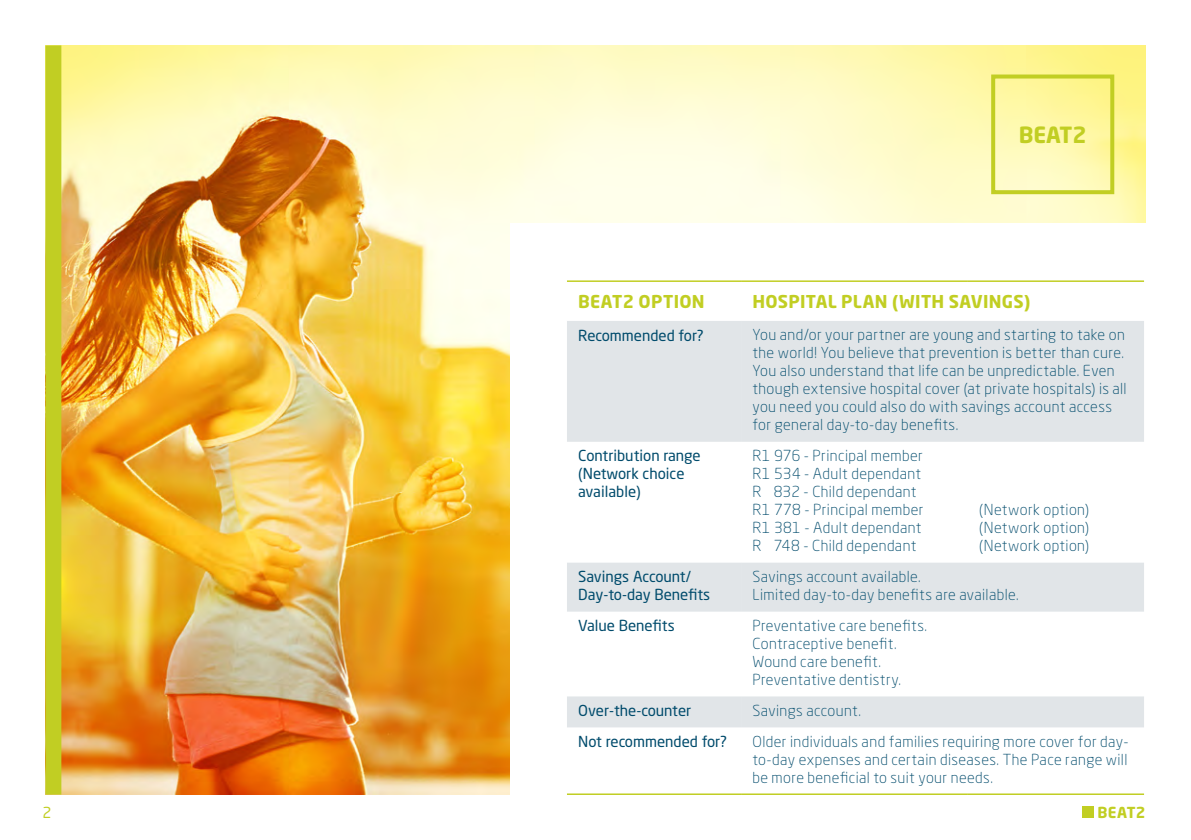
<style>
.page{position:relative;width:1191px;height:840px;background:#fff}
.page>*{position:absolute;margin:0;border:0;box-sizing:border-box;transform-origin:0 0}
.t1{font:700 22px "Neo Sans Std";color:#c1ce23}
.t2{font:700 17.6px "Neo Sans Std";letter-spacing:.015em;color:#c1ce23}
.t3{font:300 15px/18px "Neo Sans Std";letter-spacing:.025em;color:#004b6c}
.t4{font:15px/18px "Neo Sans Std";color:#004b6c}
.t5{font:700 15px "Neo Sans Std";letter-spacing:.02em;color:#c1ce23}
.t6{font:15px "Neo Sans Std";color:#c1ce23}
</style>
<div class="page">
<img style="left:61px;top:45px;width:1084px;height:749px">
<div style="left:510px;top:223px;width:681px;height:616px;background:#fff"></div>
<svg style="left:567px;top:321px;width:174px;height:406px"></svg>
<svg style="left:741px;top:321px;width:403px;height:406px"></svg>
<hr style="left:567px;top:280px;width:174px;height:2px;background:#c1ce23">
<hr style="left:741px;top:280px;width:227px;height:2px;background:#c1ce23">
<hr style="left:968px;top:280px;width:176px;height:2px;background:#c1ce23">
<hr style="left:567px;top:793px;width:174px;height:1px;background:#c1ce23">
<hr style="left:741px;top:793px;width:227px;height:1px;background:#c1ce23">
<hr style="left:968px;top:793px;width:176px;height:1px;background:#c1ce23">
<div style="left:991px;top:74px;width:123px;height:120px;border:4px solid #c1ce23"></div>
<div style="left:45px;top:45px;width:16px;height:749px;background:#c1ce23"></div>
<div style="left:1082px;top:806px;width:11px;height:11px;background:#c1ce23"></div>
<h1 class="t1" style="left:1018px;top:120px;width:69px">BEAT2</h1>
<p class="t2" style="left:578px;top:290px;width:128px">BEAT2 OPTION</p>
<p class="t2" style="left:752px;top:290px;width:279px">HOSPITAL PLAN (WITH SAVINGS)</p>
<p class="t4" style="left:578px;top:325px;width:127px">Recommended for?</p>
<p class="t3" style="left:752px;top:325px;width:376px">You and/or your partner are young and starting to take on the world! You believe that prevention is better than cure.<br>You also understand that life can be unpredictable. Even though extensive hospital cover (at private hospitals) is all you need you could also do with savings account access for general day-to-day benefits.</p>
<p class="t4" style="left:578px;top:446px;width:124px">Contribution range (Network choice available)</p>
<p class="t3" style="left:752px;top:446px;width:172px">R1 976 - Principal member<br>R1 534 - Adult dependant<br>R 832 - Child dependant<br>R1 778 - Principal member<br>R1 381 - Adult dependant<br>R 748 - Child dependant</p>
<p class="t3" style="left:979px;top:500px;width:111px;text-align:justify">(Network option) (Network option) (Network option)</p>
<p class="t4" style="left:578px;top:567px;width:133px">Savings Account/<br>Day-to-day Benefits</p>
<p class="t3" style="left:752px;top:567px;width:268px">Savings account available.<br>Limited day-to-day benefits are available.</p>
<p class="t4" style="left:578px;top:616px;width:98px">Value Benefits</p>
<p class="t3" style="left:752px;top:616px;width:176px">Preventative care benefits.<br>Contraceptive benefit.<br>Wound care benefit.<br>Preventative dentistry.</p>
<p class="t4" style="left:578px;top:701px;width:115px">Over-the-counter</p>
<p class="t3" style="left:752px;top:701px;width:110px">Savings account.</p>
<p class="t4" style="left:578px;top:731px;width:150px">Not recommended for?</p>
<p class="t3" style="left:752px;top:731px;width:377px;text-align:justify">Older individuals and families requiring more cover for day&shy;to-day expenses and certain diseases. The Pace range will be more beneficial to suit your needs.</p>
<p class="t6" style="left:43px;top:802px;width:11px">2</p>
<p class="t5" style="left:1097px;top:802px;width:50px">BEAT2</p>
</div>
